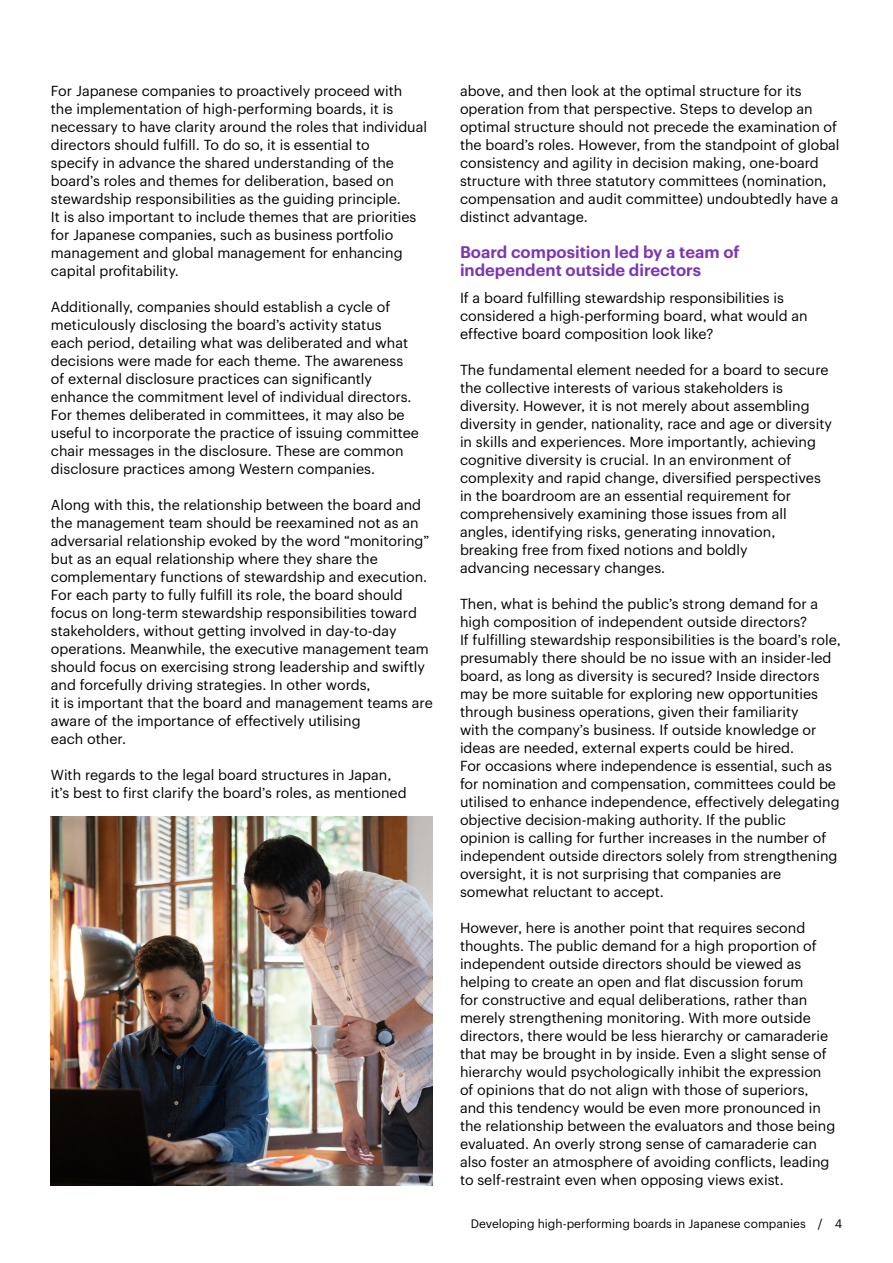
<style>
.page{position:relative;width:893px;height:1263px;background:#fff}
.page>*{position:absolute;margin:0;border:0;box-sizing:border-box;transform-origin:0 0}
.t1{font:600 16.5px/18px "Graphik";color:#7f35b2}
.t2{font:14.25px/18px "Graphik";color:#000}
.t3{font:12px "Graphik";color:#000}
</style>
<div class="page">
<img style="left:51px;top:816px;width:382px;height:369px">
<p class="t2" style="left:51px;top:80px;width:378px">For Japanese companies to proactively proceed with the implementation of high-performing boards, it is necessary to have clarity around the roles that individual directors should fulfill. To do so, it is essential to<br>specify in advance the shared understanding of the board’s roles and themes for deliberation, based on stewardship responsibilities as the guiding principle.<br>It is also important to include themes that are priorities for Japanese companies, such as business portfolio management and global management for enhancing capital profitability.</p>
<p class="t2" style="left:51px;top:296px;width:370px">Additionally, companies should establish a cycle of meticulously disclosing the board’s activity status<br>each period, detailing what was deliberated and what decisions were made for each theme. The awareness of external disclosure practices can significantly enhance the commitment level of individual directors.<br>For themes deliberated in committees, it may also be useful to incorporate the practice of issuing committee chair messages in the disclosure. These are common disclosure practices among Western companies.</p>
<p class="t2" style="left:51px;top:494px;width:383px">Along with this, the relationship between the board and the management team should be reexamined not as an adversarial relationship evoked by the word “monitoring” but as an equal relationship where they share the complementary functions of stewardship and execution.<br>For each party to fully fulfill its role, the board should focus on long-term stewardship responsibilities toward stakeholders, without getting involved in day-to-day operations. Meanwhile, the executive management team should focus on exercising strong leadership and swiftly and forcefully driving strategies. In other words,<br>it is important that the board and management teams are aware of the importance of effectively utilising<br>each other.</p>
<p class="t2" style="left:51px;top:764px;width:357px">With regards to the legal board structures in Japan, it’s best to first clarify the board’s roles, as mentioned</p>
<p class="t2" style="left:460px;top:80px;width:381px">above, and then look at the optimal structure for its operation from that perspective. Steps to develop an optimal structure should not precede the examination of the board’s roles. However, from the standpoint of global consistency and agility in decision making, one-board structure with three statutory committees (nomination, compensation and audit committee) undoubtedly have a distinct advantage.</p>
<p class="t1" style="left:460px;top:241px;width:281px">Board composition led by a team of independent outside directors</p>
<p class="t2" style="left:460px;top:288px;width:349px">If a board fulfilling stewardship responsibilities is considered a high-performing board, what would an effective board composition look like?</p>
<p class="t2" style="left:460px;top:360px;width:373px">The fundamental element needed for a board to secure the collective interests of various stakeholders is diversity. However, it is not merely about assembling diversity in gender, nationality, race and age or diversity in skills and experiences. More importantly, achieving cognitive diversity is crucial. In an environment of complexity and rapid change, diversified perspectives in the boardroom are an essential requirement for comprehensively examining those issues from all angles, identifying risks, generating innovation, breaking free from fixed notions and boldly<br>advancing necessary changes.</p>
<p class="t2" style="left:460px;top:594px;width:382px">Then, what is behind the public’s strong demand for a high composition of independent outside directors?<br>If fulfilling stewardship responsibilities is the board’s role, presumably there should be no issue with an insider-led board, as long as diversity is secured? Inside directors may be more suitable for exploring new opportunities through business operations, given their familiarity<br>with the company’s business. If outside knowledge or ideas are needed, external experts could be hired.<br>For occasions where independence is essential, such as for nomination and compensation, committees could be utilised to enhance independence, effectively delegating objective decision-making authority. If the public<br>opinion is calling for further increases in the number of independent outside directors solely from strengthening oversight, it is not surprising that companies are somewhat reluctant to accept.</p>
<p class="t2" style="left:460px;top:918px;width:377px">However, here is another point that requires second thoughts. The public demand for a high proportion of independent outside directors should be viewed as helping to create an open and flat discussion forum<br>for constructive and equal deliberations, rather than merely strengthening monitoring. With more outside directors, there would be less hierarchy or camaraderie that may be brought in by inside. Even a slight sense of hierarchy would psychologically inhibit the expression of opinions that do not align with those of superiors, and this tendency would be even more pronounced in the relationship between the evaluators and those being evaluated. An overly strong sense of camaraderie can also foster an atmosphere of avoiding conflicts, leading to self-restraint even when opposing views exist.</p>
<p class="t3" style="left:471px;top:1215px;width:373px">Developing high-performing boards in Japanese companies / 4</p>
</div>
